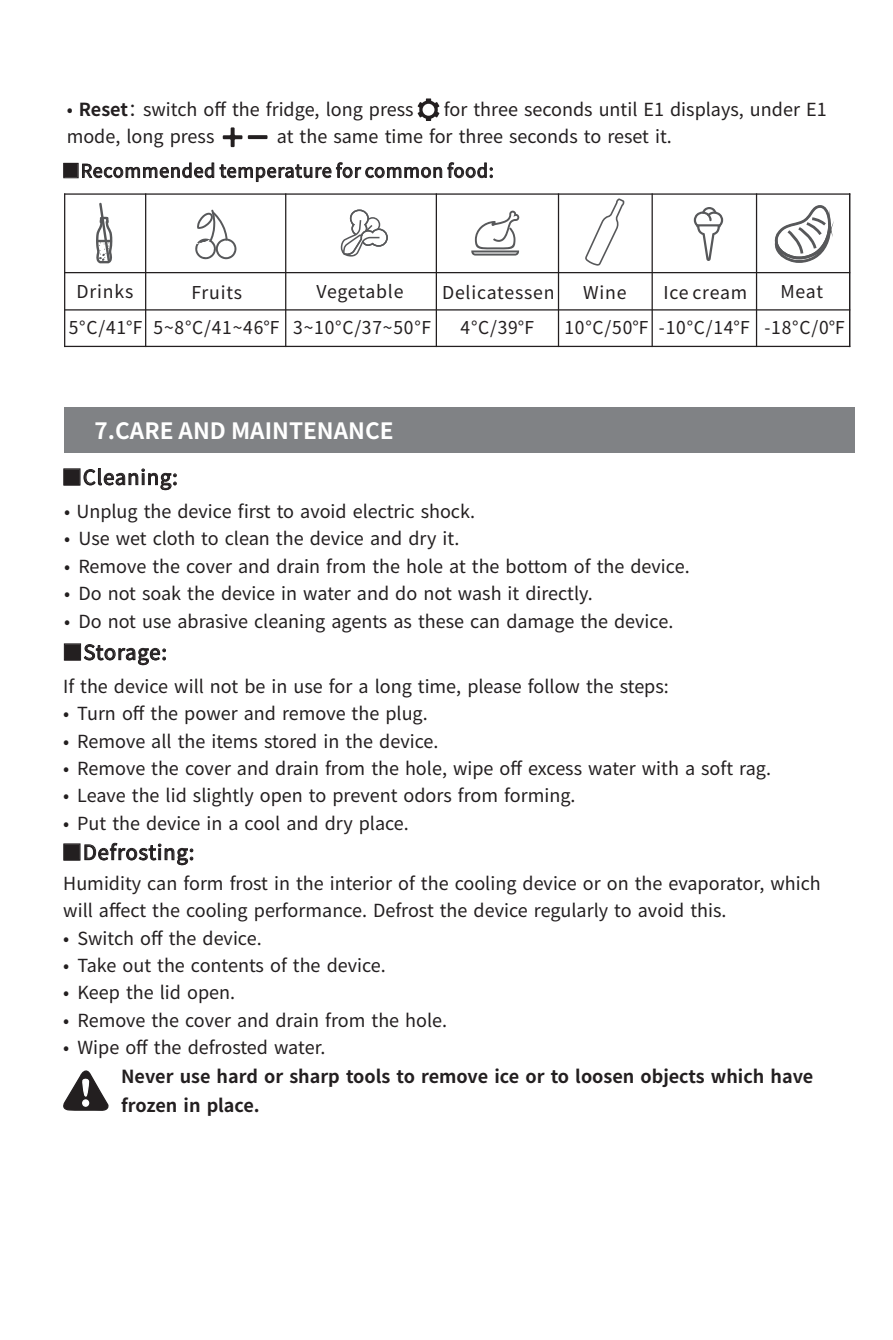
<style>
.page{position:relative;width:893px;height:1340px;background:#fff}
.page>*{position:absolute;margin:0;border:0;box-sizing:border-box;transform-origin:0 0}
.t1{font:700 22.5px "Source Han Sans CN";color:#fff}
.t2{font:20.25px "Source Han Sans CN";letter-spacing:.04em;color:#231f20}
.t3{font:18px/27.4px "Source Han Sans CN";color:#231f20}
.t4{font:700 18px/28.6px "Source Han Sans CN";color:#231f20}
.t5{font:18px "Source Han Sans CN";letter-spacing:.04em;color:#231f20}
.t6{font:17.78px/35.6px "Source Han Sans CN";letter-spacing:.045em;color:#231f20;text-align:center}
.s1{font-weight:700}
</style>
<div class="page">
<svg style="left:84px;top:468px;width:93px;height:22px"></svg>
<div style="left:64px;top:643px;width:17px;height:17px;border:1px solid #231f20"></div>
<svg style="left:84px;top:644px;width:82px;height:21px"></svg>
<svg style="left:84px;top:842px;width:109px;height:23px"></svg>
<svg style="left:63px;top:1070px;width:46px;height:41px"></svg>
<div style="left:83px;top:1099px;width:6px;height:7px;background:#fff;border-radius:50%"></div>
<div style="left:82px;top:1099px;width:7px;height:7px;border:1px solid #fff;border-radius:50%"></div>
<div style="left:64px;top:407px;width:791px;height:46px;background:#808285"></div>
<hr style="left:64px;top:193px;width:1px;height:154px;background:#231f20">
<hr style="left:145px;top:193px;width:1px;height:154px;background:#231f20">
<hr style="left:285px;top:193px;width:1px;height:154px;background:#231f20">
<hr style="left:436px;top:193px;width:1px;height:154px;background:#231f20">
<hr style="left:558px;top:193px;width:1px;height:154px;background:#231f20">
<hr style="left:651px;top:193px;width:2px;height:154px;background:#231f20">
<hr style="left:756px;top:193px;width:1px;height:154px;background:#231f20">
<hr style="left:849px;top:193px;width:1px;height:154px;background:#231f20">
<hr style="left:64px;top:346px;width:786px;height:1px;background:#231f20">
<hr style="left:64px;top:309px;width:786px;height:1px;background:#231f20">
<hr style="left:64px;top:272px;width:786px;height:1px;background:#231f20">
<hr style="left:64px;top:193px;width:786px;height:2px;background:#231f20">
<svg style="left:772px;top:193px;width:67px;height:70px"></svg>
<svg style="left:471px;top:211px;width:48px;height:44px"></svg>
<svg style="left:96px;top:203px;width:16px;height:60px"></svg>
<svg style="left:195px;top:209px;width:41px;height:50px"></svg>
<svg style="left:694px;top:207px;width:29px;height:54px"></svg>
<svg style="left:341px;top:209px;width:47px;height:47px"></svg>
<svg style="left:585px;top:198px;width:40px;height:68px"></svg>
<div style="left:64px;top:163px;width:14px;height:15px;border:1px solid #231f20"></div>
<svg style="left:82px;top:162px;width:411px;height:20px"></svg>
<svg style="left:418px;top:98px;width:21px;height:23px"></svg>
<svg style="left:248px;top:135px;width:19px;height:4px"></svg>
<svg style="left:223px;top:127px;width:19px;height:20px"></svg>
<p class="t3" style="left:67px;top:96px;width:348px">• <span class="s1">Reset</span>：switch off the fridge, long press</p>
<p class="t3" style="left:444px;top:96px;width:384px">for three seconds until E1 displays, under E1</p>
<p class="t3" style="left:67px;top:123px;width:149px">mode, long press</p>
<p class="t3" style="left:277px;top:123px;width:397px">at the same time for three seconds to reset it.</p>
<p class="t5" style="left:62px;top:161px;width:433px">■Recommended temperature for common food:</p>
<p class="t6" style="left:69px;top:274px;width:75px">Drinks<br>5°C/41°F</p>
<p class="t6" style="left:191px;top:275px;width:52px">Fruits</p>
<p class="t6" style="left:316px;top:274px;width:89px">Vegetable</p>
<p class="t6" style="left:442px;top:275px;width:114px">Delicatessen</p>
<p class="t6" style="left:583px;top:275px;width:45px">Wine</p>
<p class="t6" style="left:663px;top:275px;width:85px">Ice cream</p>
<p class="t6" style="left:780px;top:274px;width:44px">Meat</p>
<p class="t6" style="left:154px;top:310px;width:279px">5~8°C/41~46°F 3~10°C/37~50°F</p>
<p class="t6" style="left:461px;top:310px;width:75px">4°C/39°F</p>
<p class="t6" style="left:564px;top:310px;width:282px">10°C/50°F -10°C/14°F -18°C/0°F</p>
<p class="t1" style="left:95px;top:418px;width:301px">7.CARE AND MAINTENANCE</p>
<p class="t2" style="left:62px;top:466px;width:117px">■Cleaning:</p>
<p class="t3" style="left:64px;top:498px;width:413px">• Unplug the device first to avoid electric shock.</p>
<p class="t3" style="left:64px;top:525px;width:397px">• Use wet cloth to clean the device and dry it.</p>
<p class="t3" style="left:64px;top:552px;width:627px">• Remove the cover and drain from the hole at the bottom of the device.</p>
<p class="t3" style="left:64px;top:580px;width:530px">• Do not soak the device in water and do not wash it directly.</p>
<p class="t3" style="left:64px;top:607px;width:611px">• Do not use abrasive cleaning agents as these can damage the device.</p>
<p class="t2" style="left:62px;top:641px;width:106px">■Storage:</p>
<p class="t3" style="left:63px;top:672px;width:607px">If the device will not be in use for a long time, please follow the steps:</p>
<p class="t3" style="left:63px;top:700px;width:366px">• Turn off the power and remove the plug.</p>
<p class="t3" style="left:63px;top:727px;width:377px">• Remove all the items stored in the device.</p>
<p class="t3" style="left:63px;top:755px;width:709px">• Remove the cover and drain from the hole, wipe off excess water with a soft rag.</p>
<p class="t3" style="left:63px;top:782px;width:514px">• Leave the lid slightly open to prevent odors from forming.</p>
<p class="t3" style="left:63px;top:810px;width:347px">• Put the device in a cool and dry place.</p>
<p class="t2" style="left:62px;top:840px;width:134px">■Defrosting:</p>
<p class="t3" style="left:63px;top:869px;width:759px">Humidity can form frost in the interior of the cooling device or on the evaporator, which will affect the cooling performance. Defrost the device regularly to avoid this.</p>
<p class="t3" style="left:63px;top:924px;width:200px">• Switch off the device.</p>
<p class="t3" style="left:63px;top:952px;width:324px">• Take out the contents of the device.</p>
<p class="t3" style="left:63px;top:979px;width:173px">• Keep the lid open.</p>
<p class="t3" style="left:63px;top:1007px;width:385px">• Remove the cover and drain from the hole.</p>
<p class="t3" style="left:63px;top:1034px;width:264px">• Wipe off the defrosted water.</p>
<p class="t4" style="left:121px;top:1062px;width:694px">Never use hard or sharp tools to remove ice or to loosen objects which have frozen in place.</p>
</div>
